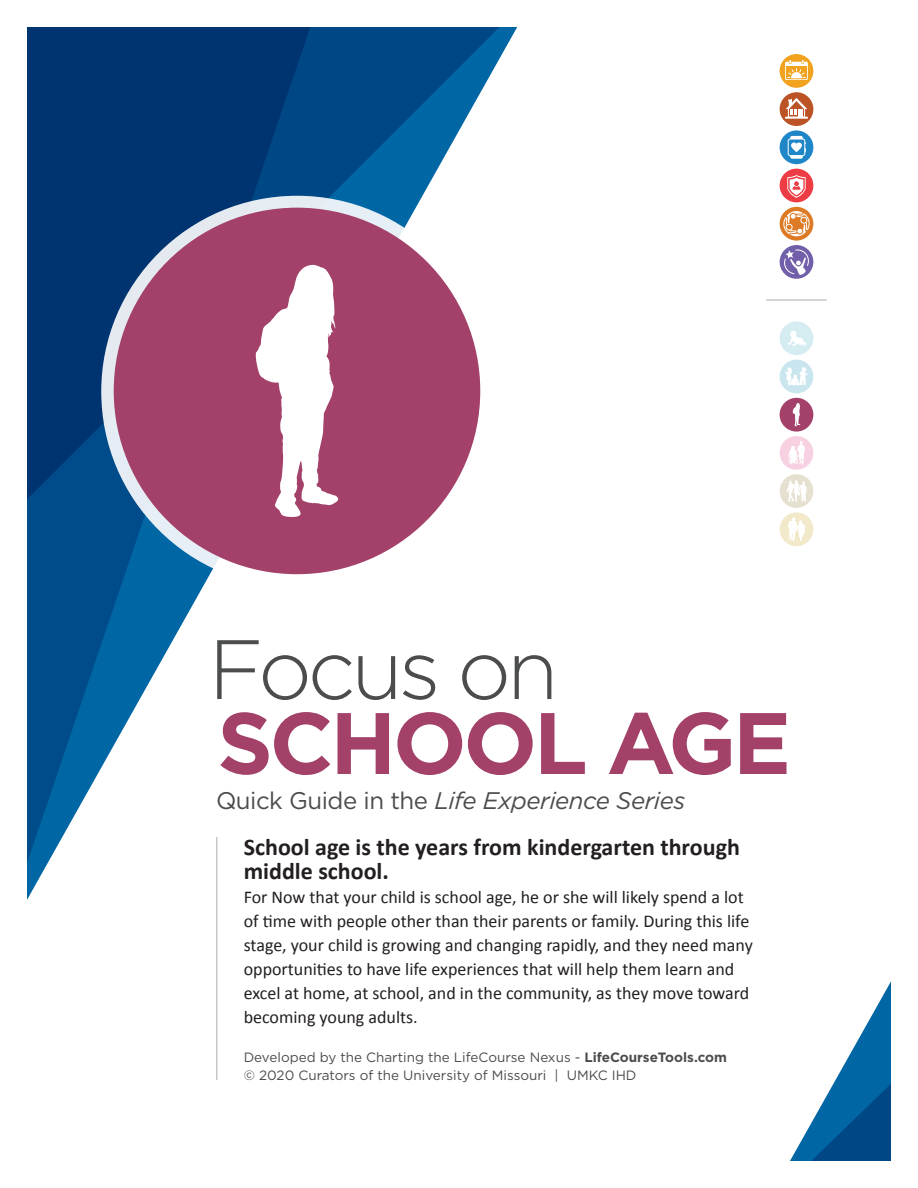
<style>
.page{position:relative;width:918px;height:1188px;background:#fff}
.page>*{position:absolute;margin:0;border:0;box-sizing:border-box;transform-origin:0 0}
.t1{font:700 87px "Gotham";letter-spacing:-.04em;color:#a34169}
.t2{font:300 84px "Gotham";letter-spacing:-.05em;color:#4b4c4d}
.t3{font:700 24px/24px "Calibri";color:#231f20}
.t4{font:italic 24px "Gotham";letter-spacing:-.02em;color:#4b4c4d}
.t5{font:18px/24px "Calibri";color:#231f20}
.t6{font:13.5px/18px "Gotham";color:#4b4c4d}
.s1{font-style:normal}
.s2{font-weight:700}
</style>
<div class="page">
<svg style="left:324px;top:27px;width:194px;height:201px"></svg>
<svg style="left:27px;top:27px;width:297px;height:873px"></svg>
<svg style="left:790px;top:981px;width:101px;height:180px"></svg>
<hr style="left:216px;top:837px;width:2px;height:243px;background:#c7c8ca">
<svg style="left:779px;top:54px;width:35px;height:34px"></svg>
<hr style="left:785px;top:64px;width:23px;height:2px;background:#fff">
<div style="left:780px;top:321px;width:33px;height:34px;background:#d5ecf1;border-radius:50%"></div>
<svg style="left:787px;top:331px;width:19px;height:15px"></svg>
<div style="left:780px;top:169px;width:33px;height:33px;background:#ed3c44;border-radius:50%"></div>
<svg style="left:787px;top:175px;width:19px;height:23px"></svg>
<div style="left:780px;top:436px;width:33px;height:34px;background:#f7d1e1;border-radius:50%"></div>
<svg style="left:788px;top:441px;width:17px;height:24px"></svg>
<div style="left:780px;top:92px;width:33px;height:34px;background:#bb5326;border-radius:50%"></div>
<svg style="left:785px;top:98px;width:23px;height:21px"></svg>
<div style="left:798px;top:109px;width:5px;height:8px;background:#fff"></div>
<div style="left:780px;top:360px;width:33px;height:33px;background:#c9e6ef;border-radius:50%"></div>
<svg style="left:785px;top:367px;width:23px;height:19px"></svg>
<div style="left:780px;top:207px;width:33px;height:34px;background:#dd7a26;border-radius:50%"></div>
<svg style="left:782px;top:210px;width:29px;height:28px"></svg>
<div style="left:800px;top:217px;width:7px;height:7px;border:1px solid #fff;border-radius:50%"></div>
<div style="left:780px;top:474px;width:33px;height:34px;background:#e6e0d0;border-radius:50%"></div>
<svg style="left:786px;top:480px;width:21px;height:22px"></svg>
<div style="left:780px;top:130px;width:33px;height:34px;background:#1f86c8;border-radius:50%"></div>
<div style="left:790px;top:136px;width:13px;height:23px;background:#fff;border-radius:2px"></div>
<div style="left:788px;top:139px;width:17px;height:17px;background:#1f86c8;border-radius:2px"></div>
<div style="left:788px;top:139px;width:17px;height:17px;border:1px solid #fff;border-radius:2px"></div>
<svg style="left:791px;top:142px;width:15px;height:10px"></svg>
<div style="left:780px;top:398px;width:33px;height:34px;background:#a3416a;border-radius:50%"></div>
<svg style="left:793px;top:403px;width:7px;height:23px"></svg>
<div style="left:780px;top:245px;width:33px;height:34px;background:#715fa9;border-radius:50%"></div>
<svg style="left:784px;top:249px;width:25px;height:26px"></svg>
<div style="left:780px;top:512px;width:33px;height:34px;background:#f2e9ca;border-radius:50%"></div>
<svg style="left:788px;top:518px;width:17px;height:23px"></svg>
<hr style="left:766px;top:299px;width:61px;height:2px;background:#c7c8ca">
<svg style="left:101px;top:196px;width:392px;height:391px;fill:#e5eff5"></svg>
<div style="left:114px;top:208px;width:366px;height:366px;background:#a3416a;border-radius:50%"></div>
<svg style="left:255px;top:265px;width:84px;height:252px"></svg>
<p class="t2" style="left:209px;top:616px;width:351px">Focus on</p>
<p class="t1" style="left:217px;top:686px;width:575px">SCHOOL AGE</p>
<p class="t4" style="left:216px;top:785px;width:471px"><span class="s1">Quick Guide in the</span> Life Experience Series</p>
<p class="t3" style="left:244px;top:834px;width:498px">School age is the years from kindergarten through middle school.</p>
<p class="t5" style="left:244px;top:885px;width:511px">For Now that your child is school age, he or she will likely spend a lot of time with people other than their parents or family. During this life stage, your child is growing and changing rapidly, and they need many opportunities to have life experiences that will help them learn and excel at home, at school, and in the community, as they move toward becoming young adults.</p>
<p class="t6" style="left:244px;top:1048px;width:485px">Developed by the Charting the LifeCourse Nexus - <span class="s2">LifeCourseTools.com </span>© 2020 Curators of the University of Missouri | UMKC IHD</p>
</div>
